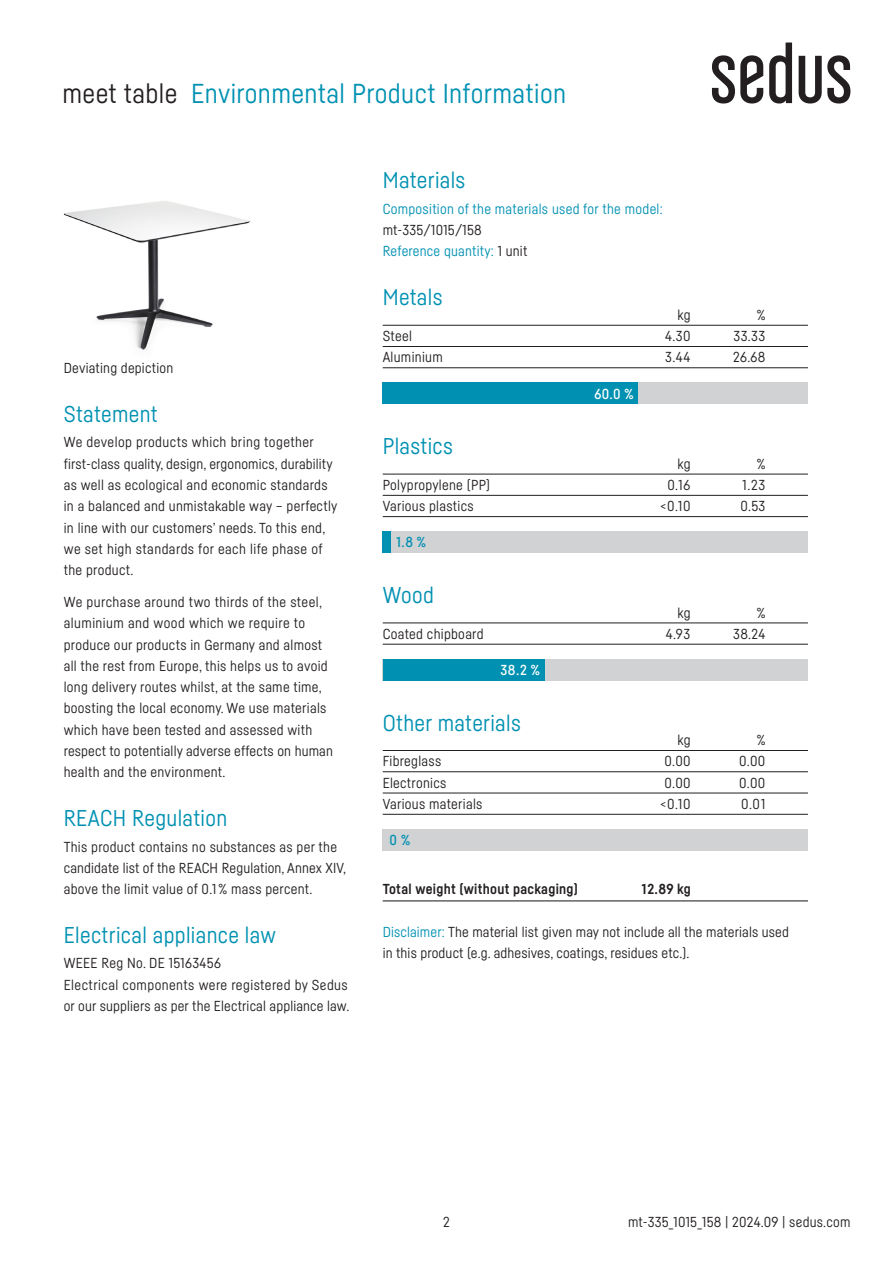
<style>
.page{position:relative;width:893px;height:1263px;background:#fff}
.page>*{position:absolute;margin:0;border:0;box-sizing:border-box;transform-origin:0 0}
.t1{font:27px "Sedus Sans";letter-spacing:.015em;color:#0091b2}
.t2{font:22.5px "Sedus Sans";letter-spacing:.015em;color:#0091b2}
.t3{font:14.25px/21.3px "Sedus Sans";letter-spacing:.02em;color:#231f20}
.t4{font:14.25px "Sedus Sans";letter-spacing:.02em;color:#0091b2}
.t5{font:700 14.25px "Sedus Sans";letter-spacing:.02em;color:#231f20}
.t6{font:500 14.25px "Sedus Sans";color:#fff}
.t7{font:500 14.25px "Sedus Sans";color:#0091b2}
.s1{color:#231f20}
.s2{color:#0091b2}
</style>
<div class="page">
<hr style="left:383px;top:623px;width:425px;height:1px;background:#231f20">
<hr style="left:383px;top:644px;width:425px;height:1px;background:#231f20">
<svg style="left:712px;top:55px;width:51px;height:49px"></svg>
<svg style="left:769px;top:43px;width:23px;height:61px"></svg>
<svg style="left:799px;top:55px;width:51px;height:49px"></svg>
<img style="left:63px;top:201px;width:187px;height:149px">
<div style="left:383px;top:659px;width:425px;height:21px;background:#d1d2d4"></div>
<div style="left:383px;top:659px;width:161px;height:21px;background:#0091b2"></div>
<hr style="left:383px;top:325px;width:425px;height:1px;background:#231f20">
<hr style="left:383px;top:346px;width:425px;height:1px;background:#231f20">
<hr style="left:383px;top:367px;width:425px;height:1px;background:#231f20">
<hr style="left:383px;top:474px;width:425px;height:1px;background:#231f20">
<hr style="left:383px;top:495px;width:425px;height:1px;background:#231f20">
<hr style="left:383px;top:516px;width:425px;height:1px;background:#231f20">
<div style="left:383px;top:383px;width:425px;height:21px;background:#d1d2d4"></div>
<div style="left:383px;top:531px;width:425px;height:22px;background:#d1d2d4"></div>
<div style="left:383px;top:383px;width:255px;height:21px;background:#0091b2"></div>
<div style="left:383px;top:531px;width:8px;height:22px;background:#0091b2"></div>
<hr style="left:383px;top:750px;width:425px;height:1px;background:#231f20">
<hr style="left:383px;top:771px;width:425px;height:1px;background:#231f20">
<hr style="left:383px;top:793px;width:425px;height:1px;background:#231f20">
<hr style="left:383px;top:814px;width:425px;height:1px;background:#231f20">
<div style="left:383px;top:829px;width:425px;height:21px;background:#d1d2d4"></div>
<hr style="left:383px;top:900px;width:425px;height:1px;background:#231f20">
<h1 class="t1" style="left:63px;top:77px;width:505px"><span class="s1">meet table</span> Environmental Product Information</h1>
<h2 class="t2" style="left:383px;top:167px;width:84px">Materials</h2>
<p class="t4" style="left:383px;top:200px;width:282px">Composition of the materials used for the model:</p>
<p class="t3" style="left:383px;top:219px;width:146px">mt-335/1015/158<br><span class="s2">Reference quantity:</span> 1 unit</p>
<p class="t3" style="left:64px;top:357px;width:111px">Deviating depiction</p>
<h2 class="t2" style="left:64px;top:401px;width:95px">Statement</h2>
<p class="t3" style="left:64px;top:431px;width:275px">We develop products which bring together first-class quality, design, ergonomics, durability as well as ecological and economic standards in a balanced and unmistakable way – perfectly in line with our customers’ needs. To this end, we set high standards for each life phase of the product.</p>
<p class="t3" style="left:64px;top:591px;width:271px">We purchase around two thirds of the steel, aluminium and wood which we require to produce our products in Germany and almost all the rest from Europe, this helps us to avoid long delivery routes whilst, at the same time, boosting the local economy. We use materials which have been tested and assessed with respect to potentially adverse effects on human health and the environment.</p>
<h2 class="t2" style="left:64px;top:805px;width:165px">REACH Regulation</h2>
<p class="t3" style="left:64px;top:835px;width:284px">This product contains no substances as per the candidate list of the REACH Regulation, Annex XIV, above the limit value of 0.1 % mass percent.</p>
<h2 class="t2" style="left:64px;top:922px;width:214px">Electrical appliance law</h2>
<p class="t3" style="left:64px;top:952px;width:287px">WEEE Reg No. DE 15163456<br>Electrical components were registered by Sedus or our suppliers as per the Electrical appliance law.</p>
<h2 class="t2" style="left:383px;top:284px;width:61px">Metals</h2>
<p class="t3" style="left:678px;top:304px;width:15px">kg</p>
<p class="t3" style="left:757px;top:304px;width:10px">%</p>
<p class="t3" style="left:383px;top:325px;width:31px">Steel</p>
<p class="t3" style="left:665px;top:325px;width:27px">4.30</p>
<p class="t3" style="left:733px;top:325px;width:34px">33.33</p>
<p class="t3" style="left:383px;top:346px;width:62px">Aluminium</p>
<p class="t3" style="left:665px;top:346px;width:27px">3.44</p>
<p class="t3" style="left:733px;top:346px;width:34px">26.68</p>
<h2 class="t2" style="left:383px;top:433px;width:72px">Plastics</h2>
<p class="t6" style="left:594px;top:385px;width:41px">60.0 %</p>
<p class="t3" style="left:678px;top:453px;width:15px">kg</p>
<p class="t3" style="left:757px;top:453px;width:10px">%</p>
<p class="t3" style="left:383px;top:474px;width:109px">Polypropylene (PP)</p>
<p class="t3" style="left:667px;top:474px;width:24px">0.16</p>
<p class="t3" style="left:742px;top:474px;width:24px">1.23</p>
<p class="t3" style="left:383px;top:495px;width:92px">Various plastics</p>
<p class="t3" style="left:660px;top:495px;width:32px">&lt;0.10</p>
<p class="t3" style="left:740px;top:495px;width:27px">0.53</p>
<p class="t7" style="left:396px;top:534px;width:31px">1.8 %</p>
<h2 class="t2" style="left:383px;top:581px;width:53px">Wood</h2>
<p class="t3" style="left:678px;top:601px;width:15px">kg</p>
<p class="t3" style="left:757px;top:601px;width:10px">%</p>
<p class="t3" style="left:383px;top:623px;width:102px">Coated chipboard</p>
<p class="t3" style="left:666px;top:623px;width:26px">4.93</p>
<p class="t3" style="left:733px;top:623px;width:34px">38.24</p>
<p class="t6" style="left:500px;top:661px;width:41px">38.2 %</p>
<h2 class="t2" style="left:383px;top:709px;width:140px">Other materials</h2>
<p class="t3" style="left:678px;top:729px;width:15px">kg</p>
<p class="t3" style="left:757px;top:729px;width:10px">%</p>
<p class="t3" style="left:383px;top:750px;width:60px">Fibreglass</p>
<p class="t3" style="left:664px;top:750px;width:28px">0.00</p>
<p class="t3" style="left:739px;top:750px;width:28px">0.00</p>
<p class="t3" style="left:383px;top:772px;width:65px">Electronics</p>
<p class="t3" style="left:664px;top:772px;width:28px">0.00</p>
<p class="t3" style="left:739px;top:772px;width:28px">0.00</p>
<p class="t3" style="left:383px;top:793px;width:101px">Various materials</p>
<p class="t3" style="left:660px;top:793px;width:32px">&lt;0.10</p>
<p class="t3" style="left:741px;top:793px;width:26px">0.01</p>
<p class="t7" style="left:390px;top:831px;width:22px">0 %</p>
<p class="t5" style="left:383px;top:880px;width:197px">Total weight (without packaging)</p>
<p class="t5" style="left:642px;top:880px;width:51px">12.89 kg</p>
<p class="t3" style="left:383px;top:920px;width:408px"><span class="s2">Disclaimer:</span> The material list given may not include all the materials used in this product (e.g. adhesives, coatings, residues etc.).</p>
<p class="t3" style="left:443px;top:1211px;width:8px">2</p>
<p class="t3" style="left:628px;top:1211px;width:224px">mt-335_1015_158 | 2024.09 | sedus.com</p>
</div>
